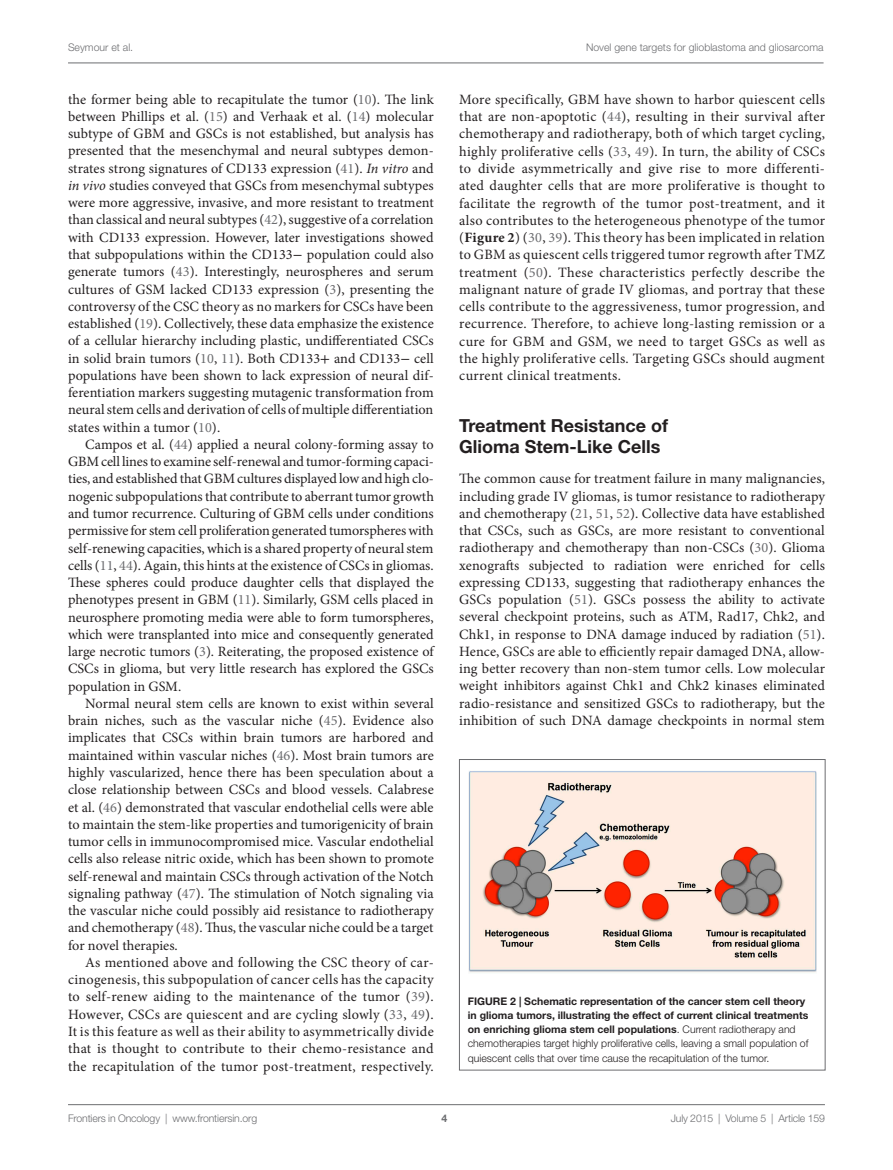
<style>
.page{position:relative;width:893px;height:1170px;background:#fff}
.page>*{position:absolute;margin:0;border:0;box-sizing:border-box;transform-origin:0 0}
.t1{font:700 18px/21px "Helvetica Neue LT Std";color:#231f20}
.t2{font:14.25px/17.2px "Minion Pro";letter-spacing:.005em;color:#231f20;text-align:justify}
.t3{font:700 10.5px/14.2px "Helvetica Neue LT Std";color:#231f20}
.t4{font:300 10.5px "Helvetica Neue LT Std";letter-spacing:-.015em;color:#6c6d70}
.t5{font:700 10.5px "Helvetica Neue LT Std";color:#6c6d70}
.s1{color:#6c6d70}
.s2{font-style:italic}
.s3{font-family:"STIX General"}
.s4{font-weight:700}
.s5{font-weight:300}
</style>
<div class="page">
<hr style="left:68px;top:1104px;width:757px;height:1px;background:#6c6d70">
<hr style="left:68px;top:63px;width:756px;height:1px;background:#6c6d70">
<img style="left:468px;top:771px;width:348px;height:201px">
<div style="left:459px;top:759px;width:366px;height:311px;border:1px solid #6c6d70"></div>
<p class="t4" style="left:68px;top:41px;width:67px">Seymour et al.</p>
<p class="t4" style="left:586px;top:41px;width:239px">Novel gene targets for glioblastoma and gliosarcoma</p>
<p class="t2" style="left:68px;top:90px;width:367px">the former being able to recapitulate the tumor (<span class="s1">10</span>). The link between Phillips et al. (<span class="s1">15</span>) and Verhaak et al. (<span class="s1">14</span>) molecular subtype of GBM and GSCs is not established, but analysis has presented that the mesenchymal and neural subtypes demon&shy;strates strong signatures of CD133 expression (<span class="s1">41</span>). <span class="s2">In vitro</span> and <span class="s2">in vivo</span> studies conveyed that GSCs from mesenchymal subtypes were more aggressive, invasive, and more resistant to treatment than classical and neural subtypes (<span class="s1">42</span>), suggestive of a correlation with CD133 expression. However, later investigations showed that subpopulations within the CD133<span class="s3">−</span> population could also generate tumors (<span class="s1">43</span>). Interestingly, neurospheres and serum cultures of GSM lacked CD133 expression (<span class="s1">3</span>), presenting the controversy of the CSC theory as no markers for CSCs have been established (<span class="s1">19</span>). Collectively, these data emphasize the existence of a cellular hierarchy including plastic, undifferentiated CSCs in solid brain tumors (<span class="s1">10</span>, <span class="s1">11</span>). Both CD133<span class="s3">+</span> and CD133<span class="s3">−</span> cell populations have been shown to lack expression of neural dif&shy;ferentiation markers suggesting mutagenic transformation from neural stem cells and derivation of cells of multiple differentiation states within a tumor (<span class="s1">10</span>).</p>
<p class="t2" style="left:68px;top:436px;width:367px;text-indent:17px">Campos et al. (<span class="s1">44</span>) applied a neural colony-forming assay to GBM cell lines to examine self-renewal and tumor-forming capaci&shy;ties, and established that GBM cultures displayed low and high clo&shy;nogenic subpopulations that contribute to aberrant tumor growth and tumor recurrence. Culturing of GBM cells under conditions permissive for stem cell proliferation generated tumorspheres with self-renewing capacities, which is a shared property of neural stem cells (<span class="s1">11</span>, <span class="s1">44</span>). Again, this hints at the existence of CSCs in gliomas.<br>These spheres could produce daughter cells that displayed the phenotypes present in GBM (<span class="s1">11</span>). Similarly, GSM cells placed in neurosphere promoting media were able to form tumorspheres, which were transplanted into mice and consequently generated large necrotic tumors (<span class="s1">3</span>). Reiterating, the proposed existence of CSCs in glioma, but very little research has explored the GSCs population in GSM.</p>
<p class="t2" style="left:68px;top:694px;width:367px;text-indent:17px">Normal neural stem cells are known to exist within several brain niches, such as the vascular niche (<span class="s1">45</span>). Evidence also implicates that CSCs within brain tumors are harbored and maintained within vascular niches (<span class="s1">46</span>). Most brain tumors are highly vascularized, hence there has been speculation about a close relationship between CSCs and blood vessels. Calabrese et al. (<span class="s1">46</span>) demonstrated that vascular endothelial cells were able to maintain the stem-like properties and tumorigenicity of brain tumor cells in immunocompromised mice. Vascular endothelial cells also release nitric oxide, which has been shown to promote self-renewal and maintain CSCs through activation of the Notch signaling pathway (<span class="s1">47</span>). The stimulation of Notch signaling via the vascular niche could possibly aid resistance to radiotherapy and chemotherapy (<span class="s1">48</span>). Thus, the vascular niche could be a target for novel therapies.</p>
<p class="t2" style="left:68px;top:953px;width:367px;text-indent:17px">As mentioned above and following the CSC theory of car&shy;cinogenesis, this subpopulation of cancer cells has the capacity to self-renew aiding to the maintenance of the tumor (<span class="s1">39</span>).<br>However, CSCs are quiescent and are cycling slowly (<span class="s1">33</span>, <span class="s1">49</span>).<br>It is this feature as well as their ability to asymmetrically divide that is thought to contribute to their chemo-resistance and the recapitulation of the tumor post-treatment, respectively.</p>
<p class="t2" style="left:459px;top:91px;width:367px">More specifically, GBM have shown to harbor quiescent cells that are non-apoptotic (<span class="s1">44</span>), resulting in their survival after chemotherapy and radiotherapy, both of which target cycling, highly proliferative cells (<span class="s1">33</span>, <span class="s1">49</span>). In turn, the ability of CSCs to divide asymmetrically and give rise to more differenti&shy;ated daughter cells that are more proliferative is thought to facilitate the regrowth of the tumor post-treatment, and it also contributes to the heterogeneous phenotype of the tumor (<span class="s4">Figure 2</span>) (<span class="s1">30</span>, <span class="s1">39</span>). This theory has been implicated in relation to GBM as quiescent cells triggered tumor regrowth after TMZ treatment (<span class="s1">50</span>). These characteristics perfectly describe the malignant nature of grade IV gliomas, and portray that these cells contribute to the aggressiveness, tumor progression, and recurrence. Therefore, to achieve long-lasting remission or a cure for GBM and GSM, we need to target GSCs as well as the highly proliferative cells. Targeting GSCs should augment current clinical treatments.</p>
<p class="t1" style="left:459px;top:415px;width:210px">Treatment Resistance of<br>Glioma Stem-Like Cells</p>
<p class="t2" style="left:459px;top:470px;width:367px">The common cause for treatment failure in many malignancies, including grade IV gliomas, is tumor resistance to radiotherapy and chemotherapy (<span class="s1">21</span>, <span class="s1">51</span>, <span class="s1">52</span>). Collective data have established that CSCs, such as GSCs, are more resistant to conventional radiotherapy and chemotherapy than non-CSCs (<span class="s1">30</span>). Glioma xenografts subjected to radiation were enriched for cells expressing CD133, suggesting that radiotherapy enhances the GSCs population (<span class="s1">51</span>). GSCs possess the ability to activate several checkpoint proteins, such as ATM, Rad17, Chk2, and Chk1, in response to DNA damage induced by radiation (<span class="s1">51</span>).<br>Hence, GSCs are able to efficiently repair damaged DNA, allow&shy;ing better recovery than non-stem tumor cells. Low molecular weight inhibitors against Chk1 and Chk2 kinases eliminated radio-resistance and sensitized GSCs to radiotherapy, but the inhibition of such DNA damage checkpoints in normal stem</p>
<p class="t3" style="left:468px;top:993px;width:342px">FIGURE 2 | Schematic representation of the cancer stem cell theory in glioma tumors, illustrating the effect of current clinical treatments on enriching glioma stem cell populations<span class="s5">. Current radiotherapy and chemotherapies target highly proliferative cells, leaving a small population of quiescent cells that over time cause the recapitulation of the tumor.</span></p>
<p class="t4" style="left:68px;top:1111px;width:191px">Frontiers in Oncology | www.frontiersin.org</p>
<p class="t5" style="left:441px;top:1111px;width:7px">4</p>
<p class="t4" style="left:671px;top:1111px;width:156px">July 2015 | Volume 5 | Article 159</p>
</div>
